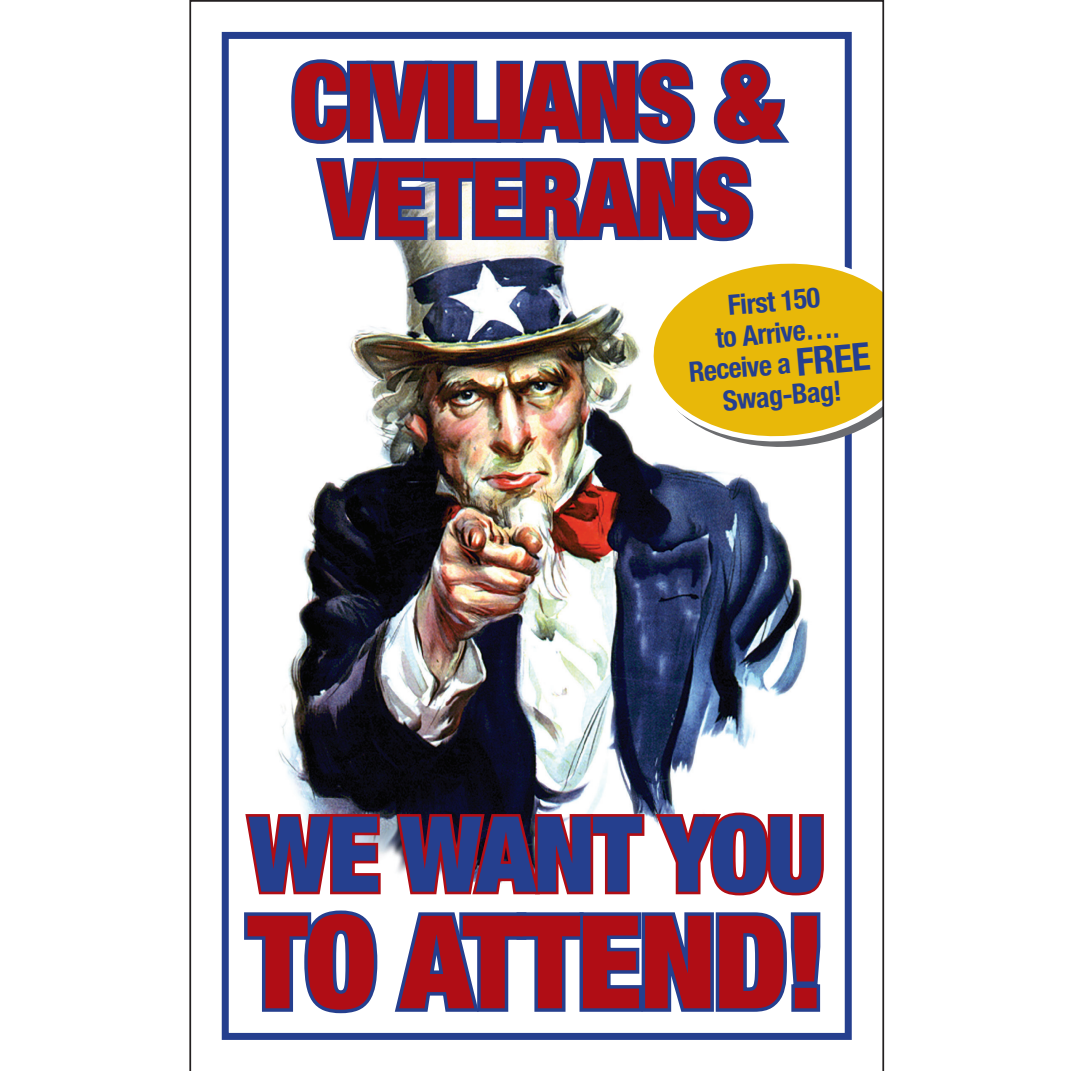
<style>
.page{position:relative;width:1071px;height:1071px;background:#fff}
.page>*{position:absolute;margin:0;border:0;box-sizing:border-box;transform-origin:0 0}
.t1{font:900 condensed 129.5px "Helvetica Neue";letter-spacing:-.02em;color:#b00d15}
.t2{font:900 condensed 105px/97.3px "Helvetica Neue";letter-spacing:-.02em;color:#b00d15}
.t3{font:900 condensed 105px "Helvetica Neue";letter-spacing:-.02em;color:#253f8e}
.t4{font:700 condensed 28px/31.5px "Helvetica Neue";color:#253f8e;text-align:center}
.s1{font-size:38.5px}
</style>
<div class="page">
<img style="left:189px;top:0;width:695px;height:1071px">
<p class="t2" style="left:292px;top:51px;width:490px">CIVILIANS &amp;<br>VETERANS</p>
<p class="t4" style="left:682px;top:293px;width:183px;rotate:-5deg">First 150<br>to Arrive….<br>Receive a <span class="s1">FREE<br></span>Swag-Bag!</p>
<p class="t3" style="left:248px;top:790px;width:578px">WE WANT YOU</p>
<p class="t1" style="left:248px;top:882px;width:580px">TO ATTEND!</p>
</div>
